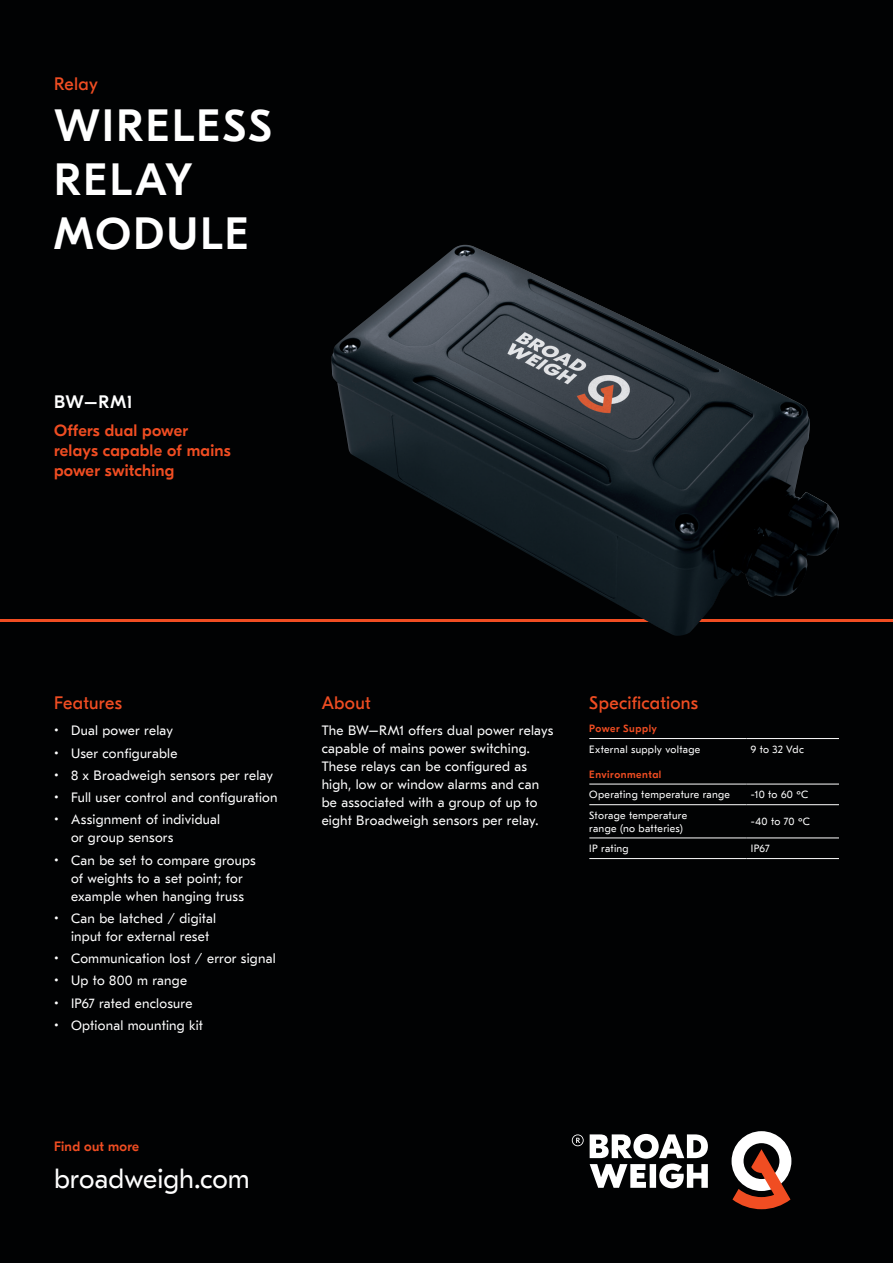
<style>
.page{position:relative;width:893px;height:1263px;background:#010203}
.page>*{position:absolute;margin:0;border:0;box-sizing:border-box;transform-origin:0 0}
.t1{font:500 45px/54px "GT Eesti Display";letter-spacing:.055em;color:#fff}
.t2{font:27px "GT Eesti Text";color:#fff}
.t3{font:18px "GT Eesti Display";letter-spacing:.015em;color:#f04d22}
.t4{font:500 18px "GT Eesti Display";color:#fff}
.t5{font:500 16.5px/19.8px "GT Eesti Display";letter-spacing:.01em;color:#f04d22}
.t6{font:13.5px/18px "GT Eesti Text";letter-spacing:.015em;color:#fff}
.t7{font:500 13.5px "GT Eesti Display";letter-spacing:.02em;color:#f04d22}
.t8{font:10.5px/12.6px "GT Eesti Text";letter-spacing:.025em;color:#fff}
.t9{font:500 10.5px "GT Eesti Display";letter-spacing:.045em;color:#f04d22}
</style>
<div class="page">
<hr style="left:0;top:620px;width:893px;height:2px;background:#f04d22">
<hr style="left:589px;top:804px;width:158px;height:1px;background:#fff">
<hr style="left:747px;top:804px;width:92px;height:1px;background:#fff">
<hr style="left:589px;top:838px;width:158px;height:1px;background:#fff">
<hr style="left:747px;top:838px;width:92px;height:1px;background:#fff">
<hr style="left:589px;top:738px;width:158px;height:1px;background:#fff">
<hr style="left:747px;top:738px;width:92px;height:1px;background:#fff">
<hr style="left:589px;top:858px;width:158px;height:1px;background:#fff">
<hr style="left:747px;top:858px;width:92px;height:1px;background:#fff">
<hr style="left:589px;top:784px;width:158px;height:1px;background:#fff">
<hr style="left:747px;top:784px;width:92px;height:1px;background:#fff">
<img style="left:331px;top:245px;width:508px;height:391px">
<svg style="left:590px;top:1134px;width:118px;height:54px"></svg>
<svg style="left:732px;top:1131px;width:59px;height:78px"></svg>
<svg style="left:572px;top:1134px;width:12px;height:12px"></svg>
<h3 class="t3" style="left:54px;top:74px;width:45px">Relay</h3>
<h1 class="t1" style="left:54px;top:100px;width:219px">WIRELESS<br>RELAY<br>MODULE</h1>
<h3 class="t4" style="left:54px;top:392px;width:80px">BW–RM1</h3>
<p class="t5" style="left:54px;top:421px;width:178px">Offers dual power relays capable of mains power switching</p>
<h3 class="t3" style="left:54px;top:693px;width:70px">Features</h3>
<p class="t6" style="left:54px;top:722px;width:121px">• Dual power relay</p>
<p class="t6" style="left:54px;top:744px;width:125px">• User configurable</p>
<p class="t6" style="left:54px;top:766px;width:220px">• 8 x Broadweigh sensors per relay</p>
<p class="t6" style="left:54px;top:789px;width:225px">• Full user control and configuration</p>
<p class="t6" style="left:71px;top:811px;width:151px;text-indent:-17px">• Assignment of individual or group sensors</p>
<p class="t6" style="left:54px;top:851px;width:203px;text-align:center">• Can be set to compare groups of weights to a set point; for example when hanging truss</p>
<p class="t6" style="left:71px;top:909px;width:147px;text-indent:-17px">• Can be latched / digital input for external reset</p>
<p class="t6" style="left:54px;top:950px;width:223px">• Communication lost / error signal</p>
<p class="t6" style="left:54px;top:972px;width:135px">• Up to 800 m range</p>
<p class="t6" style="left:54px;top:994px;width:140px">• IP67 rated enclosure</p>
<p class="t6" style="left:54px;top:1016px;width:151px">• Optional mounting kit</p>
<p class="t7" style="left:54px;top:1139px;width:87px">Find out more</p>
<h2 class="t2" style="left:54px;top:1163px;width:197px">broadweigh.com</h2>
<h3 class="t3" style="left:322px;top:693px;width:51px">About</h3>
<p class="t6" style="left:322px;top:722px;width:233px">The BW–RM1 offers dual power relays capable of mains power switching.<br>These relays can be configured as high, low or window alarms and can be associated with a group of up to eight Broadweigh sensors per relay.</p>
<h3 class="t3" style="left:589px;top:693px;width:110px">Specifications</h3>
<p class="t9" style="left:589px;top:722px;width:69px">Power Supply</p>
<p class="t8" style="left:589px;top:743px;width:112px">External supply voltage</p>
<p class="t8" style="left:751px;top:743px;width:55px">9 to 32 Vdc</p>
<p class="t9" style="left:589px;top:768px;width:74px">Environmental</p>
<p class="t8" style="left:589px;top:789px;width:142px">Operating temperature range</p>
<p class="t8" style="left:751px;top:789px;width:59px">-10 to 60 ºC</p>
<p class="t8" style="left:589px;top:809px;width:99px">Storage temperature range (no batteries)</p>
<p class="t8" style="left:751px;top:815px;width:61px">-40 to 70 ºC</p>
<p class="t8" style="left:589px;top:842px;width:41px">IP rating</p>
<p class="t8" style="left:751px;top:842px;width:20px">IP67</p>
</div>
